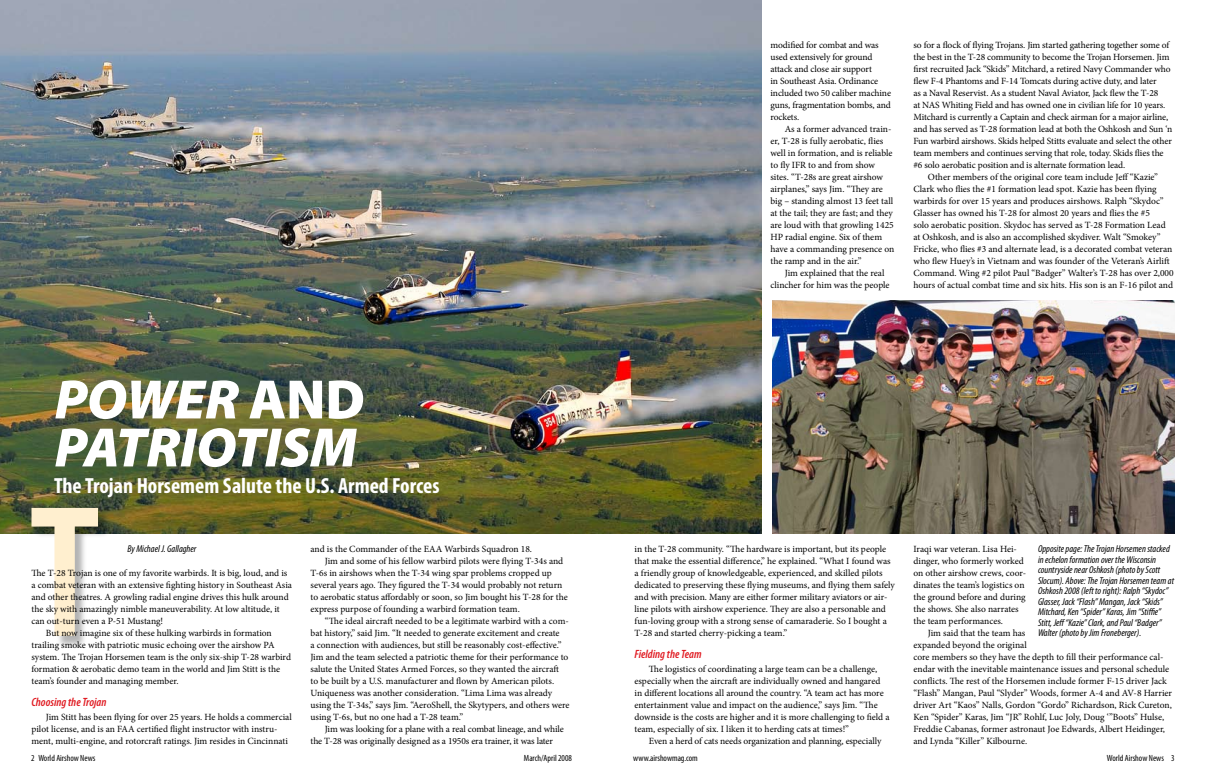
<style>
.page{position:relative;width:1206px;height:783px;background:#fff}
.page>*{position:absolute;margin:0;border:0;box-sizing:border-box;transform-origin:0 0}
.t1{font:italic 900 56px/48px "Myriad Pro";letter-spacing:-.005em;color:#fff}
.t2{font:700 condensed 22px "Myriad Pro";color:#fff}
.t3{font:italic 600 condensed 12px "Myriad Pro";color:#e01b22}
.t4{font:italic condensed 10px/10.5px "Myriad Pro";color:#000}
.t5{font:9.5px/12px "Minion Pro";letter-spacing:-.005em;color:#000}
.t6{font:condensed 9px "Myriad Pro";color:#000}
.s1{font-style:normal}
</style>
<div class="page">
<img style="left:0;top:0;width:762px;height:534px">
<div style="left:32px;top:509px;width:80px;height:141px;background:#000;opacity:.3"></div>
<svg style="left:32px;top:508px;width:66px;height:128px"></svg>
<img style="left:772px;top:300px;width:402px;height:234px">
<h1 class="t1" style="left:55px;top:373px;width:312px">POWER <span class="s1">AND<br></span>PATRIOTISM</h1>
<h2 class="t2" style="left:54px;top:472px;width:387px">The Trojan Horsemem Salute the U.S. Armed Forces</h2>
<p class="t4" style="left:128px;top:543px;width:70px">By Michael J. Gallagher</p>
<p class="t5" style="left:32px;top:567px;width:257px">The T-28 Trojan is one of my favorite warbirds. It is big, loud, and is</p>
<p class="t5" style="left:32px;top:579px;width:262px">a combat veteran with an extensive fighting history in Southeast Asia</p>
<p class="t5" style="left:32px;top:591px;width:259px">and other theatres. A growling radial engine drives this hulk around</p>
<p class="t5" style="left:32px;top:603px;width:250px">the sky with amazingly nimble maneuverability. At low altitude, it</p>
<p class="t5" style="left:32px;top:615px;width:133px">can out-turn even a P-51 Mustang!</p>
<p class="t5" style="left:46px;top:627px;width:227px">But now imagine six of these hulking warbirds in formation</p>
<p class="t5" style="left:32px;top:639px;width:245px">trailing smoke with patriotic music echoing over the airshow PA</p>
<p class="t5" style="left:32px;top:651px;width:261px">system. The Trojan Horsemen team is the only six-ship T-28 warbird</p>
<p class="t5" style="left:32px;top:663px;width:250px">formation &amp; aerobatic demo team in the world and Jim Stitt is the</p>
<p class="t5" style="left:32px;top:675px;width:149px">team’s founder and managing member.</p>
<p class="t3" style="left:32px;top:695px;width:76px">Choosing the Trojan</p>
<p class="t5" style="left:32px;top:711px;width:262px;text-indent:14px">Jim Stitt has been flying for over 25 years. He holds a commercial pilot license, and is an FAA certified flight instructor with instru&shy;ment, multi-engine, and rotorcraft ratings. Jim resides in Cincinnati</p>
<p class="t5" style="left:310px;top:543px;width:223px">and is the Commander of the EAA Warbirds Squadron 18.</p>
<p class="t5" style="left:325px;top:555px;width:240px">Jim and some of his fellow warbird pilots were flying T-34s and</p>
<p class="t5" style="left:310px;top:567px;width:243px">T-6s in airshows when the T-34 wing spar problems cropped up</p>
<p class="t5" style="left:310px;top:579px;width:253px">several years ago. They figured the T-34 would probably not return</p>
<p class="t5" style="left:310px;top:591px;width:259px">to aerobatic status affordably or soon, so Jim bought his T-28 for the</p>
<p class="t5" style="left:310px;top:603px;width:211px">express purpose of founding a warbird formation team.</p>
<p class="t5" style="left:325px;top:615px;width:245px">“The ideal aircraft needed to be a legitimate warbird with a com-</p>
<p class="t5" style="left:310px;top:627px;width:251px">bat history,” said Jim. “It needed to generate excitement and create</p>
<p class="t5" style="left:310px;top:639px;width:253px">a connection with audiences, but still be reasonably cost-effective.”</p>
<p class="t5" style="left:310px;top:651px;width:259px">Jim and the team selected a patriotic theme for their performance to</p>
<p class="t5" style="left:310px;top:663px;width:250px">salute the United States Armed Forces, so they wanted the aircraft</p>
<p class="t5" style="left:310px;top:675px;width:245px">to be built by a U.S. manufacturer and flown by American pilots.</p>
<p class="t5" style="left:310px;top:687px;width:243px">Uniqueness was another consideration. “Lima Lima was already</p>
<p class="t5" style="left:310px;top:699px;width:261px">using the T-34s,” says Jim. “AeroShell, the Skytypers, and others were</p>
<p class="t5" style="left:310px;top:711px;width:154px">using T-6s, but no one had a T-28 team.”</p>
<p class="t5" style="left:325px;top:723px;width:241px">Jim was looking for a plane with a real combat lineage, and while</p>
<p class="t5" style="left:310px;top:735px;width:244px">the T-28 was originally designed as a 1950s era trainer, it was later</p>
<p class="t5" style="left:770px;top:39px;width:122px">modified for combat and was used extensively for ground attack and close air support<br>in Southeast Asia. Ordinance included two 50 caliber machine guns, fragmentation bombs, and rockets.</p>
<p class="t5" style="left:770px;top:123px;width:125px;text-indent:14px">As a former advanced train&shy;er, T-28 is fully aerobatic, flies well in formation, and is reliable to fly IFR to and from show sites. “T-28s are great airshow airplanes,” says Jim. “They are big – standing almost 13 feet tall at the tail; they are fast; and they are loud with that growling 1425<br>HP radial engine. Six of them have a commanding presence on the ramp and in the air.”</p>
<p class="t5" style="left:770px;top:267px;width:121px;text-indent:14px">Jim explained that the real clincher for him was the people</p>
<p class="t5" style="left:914px;top:39px;width:257px">so for a flock of flying Trojans. Jim started gathering together some of</p>
<p class="t5" style="left:914px;top:51px;width:257px">the best in the T-28 community to become the Trojan Horsemen. Jim</p>
<p class="t5" style="left:914px;top:63px;width:259px">first recruited Jack “Skids” Mitchard, a retired Navy Commander who</p>
<p class="t5" style="left:914px;top:75px;width:245px">flew F-4 Phantoms and F-14 Tomcats during active duty, and later</p>
<p class="t5" style="left:914px;top:87px;width:247px">as a Naval Reservist. As a student Naval Aviator, Jack flew the T-28</p>
<p class="t5" style="left:914px;top:99px;width:253px">at NAS Whiting Field and has owned one in civilian life for 10 years.</p>
<p class="t5" style="left:914px;top:111px;width:256px">Mitchard is currently a Captain and check airman for a major airline,</p>
<p class="t5" style="left:914px;top:123px;width:260px">and has served as T-28 formation lead at both the Oshkosh and Sun ‘n</p>
<p class="t5" style="left:914px;top:135px;width:260px">Fun warbird airshows. Skids helped Stitts evaluate and select the other</p>
<p class="t5" style="left:914px;top:147px;width:252px">team members and continues serving that role, today. Skids flies the</p>
<p class="t5" style="left:914px;top:159px;width:213px">#6 solo aerobatic position and is alternate formation lead.</p>
<p class="t5" style="left:928px;top:171px;width:231px">Other members of the original core team include Jeff “Kazie”</p>
<p class="t5" style="left:914px;top:183px;width:245px">Clark who flies the #1 formation lead spot. Kazie has been flying</p>
<p class="t5" style="left:914px;top:195px;width:252px">warbirds for over 15 years and produces airshows. Ralph “Skydoc”</p>
<p class="t5" style="left:914px;top:207px;width:238px">Glasser has owned his T-28 for almost 20 years and flies the #5</p>
<p class="t5" style="left:914px;top:219px;width:254px">solo aerobatic position. Skydoc has served as T-28 Formation Lead</p>
<p class="t5" style="left:914px;top:231px;width:249px">at Oshkosh, and is also an accomplished skydiver. Walt “Smokey”</p>
<p class="t5" style="left:914px;top:243px;width:260px">Fricke, who flies #3 and alternate lead, is a decorated combat veteran</p>
<p class="t5" style="left:914px;top:255px;width:258px">who flew Huey’s in Vietnam and was founder of the Veteran’s Airlift</p>
<p class="t5" style="left:914px;top:267px;width:262px">Command. Wing #2 pilot Paul “Badger” Walter’s T-28 has over 2,000</p>
<p class="t5" style="left:914px;top:279px;width:261px">hours of actual combat time and six hits. His son is an F-16 pilot and</p>
<p class="t5" style="left:634px;top:543px;width:262px">in the T-28 community. “The hardware is important, but its people that make the essential difference,” he explained. “What I found was a friendly group of knowledgeable, experienced, and skilled pilots dedicated to preserving these flying museums, and flying them safely and with precision. Many are either former military aviators or air&shy;line pilots with airshow experience. They are also a personable and fun-loving group with a strong sense of camaraderie. So I bought a T-28 and started cherry-picking a team.”</p>
<p class="t3" style="left:634px;top:647px;width:69px">Fielding the Team</p>
<p class="t5" style="left:634px;top:663px;width:257px;text-indent:14px">The logistics of coordinating a large team can be a challenge, especially when the aircraft are individually owned and hangared in different locations all around the country. “A team act has more entertainment value and impact on the audience,” says Jim. “The downside is the costs are higher and it is more challenging to field a team, especially of six. I liken it to herding cats at times!”</p>
<p class="t5" style="left:649px;top:735px;width:234px">Even a herd of cats needs organization and planning, especially</p>
<p class="t4" style="left:1038px;top:543px;width:138px">Opposite page: The Trojan Horsemen stacked in echelon formation over the Wisconsin countryside near Oshkosh (photo by Scott Slocum). Above: The Trojan Horsemen team at Oshkosh 2008 (left to right): Ralph “Skydoc” Glasser, Jack “Flash” Mangan, Jack “Skids” Mitchard, Ken “Spider” Karas, Jim “Stiffie” Stitt, Jeff “Kazie” Clark, and Paul “Badger” Walter (photo by Jim Froneberger).</p>
<p class="t5" style="left:914px;top:543px;width:114px">Iraqi war veteran. Lisa Hei&shy;dinger, who formerly worked on other airshow crews, coor&shy;dinates the team’s logistics on the ground before and during the shows. She also narrates the team performances.</p>
<p class="t5" style="left:914px;top:627px;width:260px;text-indent:14px">Jim said that the team has<br>expanded beyond the original<br>core members so they have the depth to fill their performance cal&shy;endar with the inevitable maintenance issues and personal schedule conflicts. The rest of the Horsemen include former F-15 driver Jack “Flash” Mangan, Paul “Slyder” Woods, former A-4 and AV-8 Harrier driver Art “Kaos” Nalls, Gordon “Gordo” Richardson, Rick Cureton, Ken “Spider” Karas, Jim “JR” Rohlf, Luc Joly, Doug ‘”Boots” Hulse, Freddie Cabanas, former astronaut Joe Edwards, Albert Heidinger, and Lynda “Killer” Kilbourne.</p>
<p class="t6" style="left:38px;top:752px;width:58px">World Airshow News</p>
<p class="t6" style="left:524px;top:752px;width:50px">March/April 2008</p>
<p class="t6" style="left:633px;top:752px;width:66px">www.airshowmag.com</p>
<p class="t6" style="left:1107px;top:752px;width:58px">World Airshow News</p>
</div>
